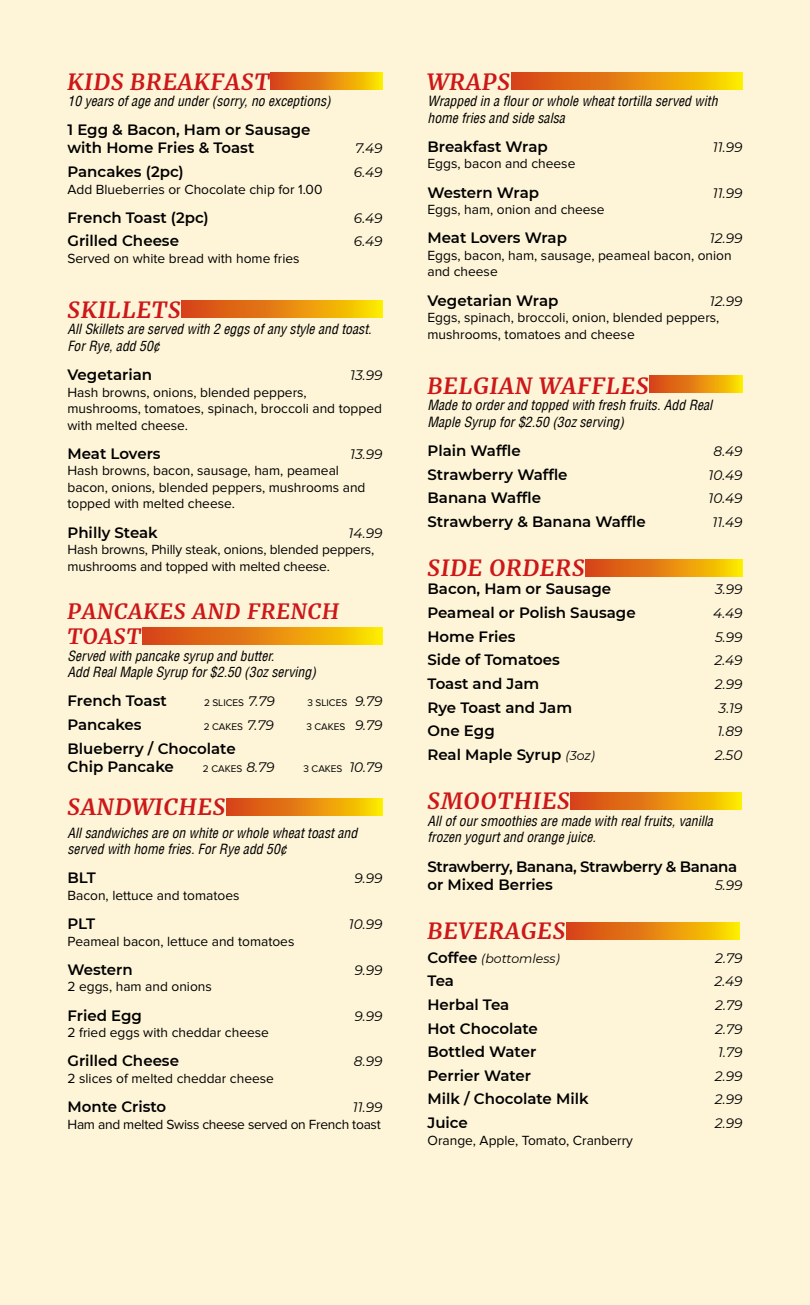
<style>
.page{position:relative;width:810px;height:1305px;background:#fef3d1}
.page>*{position:absolute;margin:0;border:0;box-sizing:border-box;transform-origin:0 0}
.t1{font:italic 700 22.5px "Merriweather";letter-spacing:.05em;color:#cd1719}
.t2{font:italic 700 21.25px/25.5px "Merriweather";letter-spacing:.05em;color:#cd1719}
.t3{font:600 15px/18px "Montserrat";color:#000}
.t4{font:600 15px/18px "Montserrat";letter-spacing:-.025em;color:#000}
.t5{font:13.75px/16.5px "Proxima Nova";color:#000}
.t6{font:italic condensed 13.75px/16.5px "Helvetica LT";color:#000}
.t7{font:italic 13.75px "Montserrat";color:#000}
.t8{font:13.75px "Proxima Nova";letter-spacing:-.02em;color:#000}
.t9{font:italic 12.5px "Montserrat";color:#000}
.t10{font:10px "Proxima Nova";color:#000}
.s1{font-family:"Montserrat";font-style:italic;font-size:13.75px}
.s2{font-weight:400;font-style:italic;font-size:12.5px}
.s3{font-weight:600;font-style:normal;font-size:15px}
</style>
<div class="page">
<div style="left:511px;top:73px;width:231px;height:17px;background:linear-gradient(to right,#d43a1d,#fbdd00)"></div>
<div style="left:650px;top:376px;width:92px;height:17px;background:linear-gradient(to right,#d53a1d,#fad900)"></div>
<div style="left:586px;top:560px;width:156px;height:16px;background:linear-gradient(to right,#d53a1d,#fbdb00)"></div>
<div style="left:571px;top:792px;width:170px;height:17px;background:linear-gradient(to right,#d53a1d,#fbdc00)"></div>
<div style="left:566px;top:922px;width:173px;height:17px;background:linear-gradient(to right,#d4391d,#fbdd00)"></div>
<div style="left:271px;top:73px;width:111px;height:17px;background:linear-gradient(to right,#d53a1d,#fadb00)"></div>
<svg style="left:182px;top:301px;width:200px;height:17px;background:#e78b0e"></svg>
<div style="left:142px;top:628px;width:240px;height:16px;background:linear-gradient(to right,#d4391d,#fbdd00)"></div>
<div style="left:226px;top:799px;width:156px;height:16px;background:linear-gradient(to right,#d4391d,#fbdb00)"></div>
<h1 class="t1" style="left:68px;top:66px;width:204px">KIDS BREAKFAST</h1>
<p class="t6" style="left:68px;top:93px;width:265px">10 years of age and under (sorry, no exceptions)</p>
<p class="t3" style="left:68px;top:120px;width:245px">1 Egg &amp; Bacon, Ham or Sausage with Home Fries &amp; Toast</p>
<p class="t7" style="left:355px;top:139px;width:29px">7.49</p>
<p class="t3" style="left:68px;top:162px;width:118px">Pancakes (2pc)</p>
<p class="t7" style="left:354px;top:163px;width:30px">6.49</p>
<p class="t5" style="left:68px;top:181px;width:256px">Add Blueberries or Chocolate chip for 1.00</p>
<p class="t3" style="left:68px;top:208px;width:143px">French Toast (2pc)</p>
<p class="t7" style="left:354px;top:208px;width:30px">6.49</p>
<p class="t3" style="left:68px;top:231px;width:113px">Grilled Cheese</p>
<p class="t7" style="left:354px;top:232px;width:30px">6.49</p>
<p class="t5" style="left:68px;top:250px;width:234px">Served on white bread with home fries</p>
<h1 class="t1" style="left:68px;top:294px;width:115px">SKILLETS</h1>
<p class="t6" style="left:68px;top:321px;width:306px">All Skillets are served with 2 eggs of any style and toast.<br>For Rye, add 50¢</p>
<p class="t3" style="left:68px;top:365px;width:86px">Vegetarian</p>
<p class="t7" style="left:350px;top:366px;width:34px">13.99</p>
<p class="t5" style="left:68px;top:384px;width:316px">Hash browns, onions, blended peppers, mushrooms, tomatoes, spinach, broccoli and topped with melted cheese.</p>
<p class="t3" style="left:68px;top:444px;width:95px">Meat Lovers</p>
<p class="t7" style="left:350px;top:444px;width:34px">13.99</p>
<p class="t5" style="left:68px;top:463px;width:300px">Hash browns, bacon, sausage, ham, peameal bacon, onions, blended peppers, mushrooms and topped with melted cheese.</p>
<p class="t3" style="left:68px;top:523px;width:92px">Philly Steak</p>
<p class="t7" style="left:349px;top:523px;width:35px">14.99</p>
<p class="t5" style="left:68px;top:541px;width:308px">Hash browns, Philly steak, onions, blended peppers, mushrooms and topped with melted cheese.</p>
<h2 class="t2" style="left:68px;top:597px;width:273px">PANCAKES AND FRENCH<br>TOAST</h2>
<p class="t6" style="left:68px;top:647px;width:250px">Served with pancake syrup and butter.<br>Add Real Maple Syrup for $2.50 (3oz serving)</p>
<p class="t3" style="left:68px;top:691px;width:101px">French Toast</p>
<p class="t10" style="left:204px;top:697px;width:72px">2 SLICES <span class="s1">7.79</span></p>
<p class="t10" style="left:307px;top:697px;width:77px">3 SLICES <span class="s1">9.79</span></p>
<p class="t3" style="left:68px;top:715px;width:76px">Pancakes</p>
<p class="t10" style="left:204px;top:721px;width:72px">2 CAKES <span class="s1">7.79</span></p>
<p class="t10" style="left:306px;top:721px;width:78px">3 CAKES <span class="s1">9.79</span></p>
<p class="t3" style="left:68px;top:739px;width:170px">Blueberry / Chocolate<br>Chip Pancake</p>
<p class="t10" style="left:203px;top:762px;width:73px">2 CAKES <span class="s1">8.79</span></p>
<p class="t10" style="left:303px;top:762px;width:81px">3 CAKES <span class="s1">10.79</span></p>
<h1 class="t1" style="left:68px;top:792px;width:159px">SANDWICHES</h1>
<p class="t6" style="left:68px;top:824px;width:291px">All sandwiches are on white or whole wheat toast and served with home fries. For Rye add 50¢</p>
<p class="t3" style="left:68px;top:868px;width:30px">BLT</p>
<p class="t7" style="left:355px;top:869px;width:29px">9.99</p>
<p class="t5" style="left:68px;top:887px;width:174px">Bacon, lettuce and tomatoes</p>
<p class="t3" style="left:68px;top:914px;width:29px">PLT</p>
<p class="t7" style="left:349px;top:915px;width:35px">10.99</p>
<p class="t5" style="left:68px;top:933px;width:228px">Peameal bacon, lettuce and tomatoes</p>
<p class="t3" style="left:68px;top:960px;width:67px">Western</p>
<p class="t7" style="left:355px;top:960px;width:29px">9.99</p>
<p class="t5" style="left:68px;top:979px;width:146px">2 eggs, ham and onions</p>
<p class="t3" style="left:68px;top:1006px;width:76px">Fried Egg</p>
<p class="t7" style="left:355px;top:1006px;width:29px">9.99</p>
<p class="t5" style="left:68px;top:1024px;width:203px">2 fried eggs with cheddar cheese</p>
<p class="t3" style="left:68px;top:1051px;width:113px">Grilled Cheese</p>
<p class="t7" style="left:354px;top:1052px;width:30px">8.99</p>
<p class="t5" style="left:68px;top:1070px;width:208px">2 slices of melted cheddar cheese</p>
<p class="t3" style="left:68px;top:1097px;width:100px">Monte Cristo</p>
<p class="t7" style="left:353px;top:1098px;width:31px">11.99</p>
<p class="t8" style="left:68px;top:1116px;width:315px">Ham and melted Swiss cheese served on French toast</p>
<h1 class="t1" style="left:428px;top:66px;width:84px">WRAPS</h1>
<p class="t6" style="left:428px;top:93px;width:292px">Wrapped in a flour or whole wheat tortilla served with home fries and side salsa</p>
<p class="t3" style="left:428px;top:137px;width:122px">Breakfast Wrap</p>
<p class="t7" style="left:713px;top:138px;width:31px">11.99</p>
<p class="t5" style="left:428px;top:156px;width:149px">Eggs, bacon and cheese</p>
<p class="t3" style="left:428px;top:183px;width:113px">Western Wrap</p>
<p class="t7" style="left:713px;top:183px;width:31px">11.99</p>
<p class="t5" style="left:428px;top:202px;width:179px">Eggs, ham, onion and cheese</p>
<p class="t3" style="left:428px;top:228px;width:141px">Meat Lovers Wrap</p>
<p class="t7" style="left:710px;top:229px;width:34px">12.99</p>
<p class="t5" style="left:428px;top:247px;width:306px">Eggs, bacon, ham, sausage, peameal bacon, onion and cheese</p>
<p class="t3" style="left:428px;top:291px;width:132px">Vegetarian Wrap</p>
<p class="t7" style="left:710px;top:291px;width:34px">12.99</p>
<p class="t5" style="left:428px;top:310px;width:293px">Eggs, spinach, broccoli, onion, blended peppers, mushrooms, tomatoes and cheese</p>
<h1 class="t1" style="left:428px;top:370px;width:223px">BELGIAN WAFFLES</h1>
<p class="t6" style="left:428px;top:397px;width:286px">Made to order and topped with fresh fruits. Add Real<br>Maple Syrup for $2.50 (3oz serving)</p>
<p class="t3" style="left:428px;top:441px;width:95px">Plain Waffle</p>
<p class="t7" style="left:714px;top:442px;width:30px">8.49</p>
<p class="t3" style="left:428px;top:465px;width:142px">Strawberry Waffle</p>
<p class="t7" style="left:708px;top:465px;width:36px">10.49</p>
<p class="t3" style="left:428px;top:488px;width:115px">Banana Waffle</p>
<p class="t7" style="left:708px;top:489px;width:36px">10.49</p>
<p class="t3" style="left:428px;top:512px;width:220px">Strawberry &amp; Banana Waffle</p>
<p class="t7" style="left:712px;top:513px;width:32px">11.49</p>
<h1 class="t1" style="left:428px;top:553px;width:158px">SIDE ORDERS</h1>
<p class="t3" style="left:428px;top:579px;width:185px">Bacon, Ham or Sausage</p>
<p class="t7" style="left:715px;top:580px;width:29px">3.99</p>
<p class="t3" style="left:428px;top:603px;width:210px">Peameal or Polish Sausage</p>
<p class="t7" style="left:713px;top:604px;width:31px">4.49</p>
<p class="t3" style="left:428px;top:627px;width:90px">Home Fries</p>
<p class="t7" style="left:715px;top:627px;width:29px">5.99</p>
<p class="t3" style="left:428px;top:650px;width:134px">Side of Tomatoes</p>
<p class="t7" style="left:714px;top:651px;width:30px">2.49</p>
<p class="t3" style="left:428px;top:674px;width:113px">Toast and Jam</p>
<p class="t7" style="left:715px;top:675px;width:29px">2.99</p>
<p class="t3" style="left:428px;top:698px;width:146px">Rye Toast and Jam</p>
<p class="t7" style="left:719px;top:698px;width:25px">3.19</p>
<p class="t3" style="left:428px;top:721px;width:69px">One Egg</p>
<p class="t7" style="left:717px;top:722px;width:27px">1.89</p>
<p class="t3" style="left:428px;top:745px;width:169px">Real Maple Syrup <span class="s2">(3oz)</span></p>
<p class="t7" style="left:715px;top:745px;width:29px">2.50</p>
<h1 class="t1" style="left:428px;top:786px;width:144px">SMOOTHIES</h1>
<p class="t6" style="left:428px;top:812px;width:287px">All of our smoothies are made with real fruits, vanilla frozen yogurt and orange juice.</p>
<p class="t4" style="left:428px;top:857px;width:311px">Strawberry, Banana, Strawberry &amp; Banana or Mixed Berries</p>
<p class="t7" style="left:715px;top:875px;width:29px">5.99</p>
<h1 class="t1" style="left:428px;top:915px;width:139px">BEVERAGES</h1>
<p class="t9" style="left:428px;top:950px;width:134px"><span class="s3">Coffee</span> (bottomless)</p>
<p class="t7" style="left:715px;top:948px;width:29px">2.79</p>
<p class="t3" style="left:428px;top:971px;width:28px">Tea</p>
<p class="t7" style="left:714px;top:972px;width:30px">2.49</p>
<p class="t3" style="left:428px;top:995px;width:83px">Herbal Tea</p>
<p class="t7" style="left:715px;top:996px;width:29px">2.79</p>
<p class="t3" style="left:428px;top:1019px;width:112px">Hot Chocolate</p>
<p class="t7" style="left:715px;top:1019px;width:29px">2.79</p>
<p class="t3" style="left:428px;top:1042px;width:110px">Bottled Water</p>
<p class="t7" style="left:718px;top:1043px;width:26px">1.79</p>
<p class="t3" style="left:428px;top:1066px;width:105px">Perrier Water</p>
<p class="t7" style="left:715px;top:1066px;width:29px">2.99</p>
<p class="t3" style="left:428px;top:1089px;width:163px">Milk / Chocolate Milk</p>
<p class="t7" style="left:715px;top:1090px;width:29px">2.99</p>
<p class="t3" style="left:428px;top:1113px;width:42px">Juice</p>
<p class="t7" style="left:715px;top:1114px;width:29px">2.99</p>
<p class="t5" style="left:428px;top:1132px;width:207px">Orange, Apple, Tomato, Cranberry</p>
</div>
